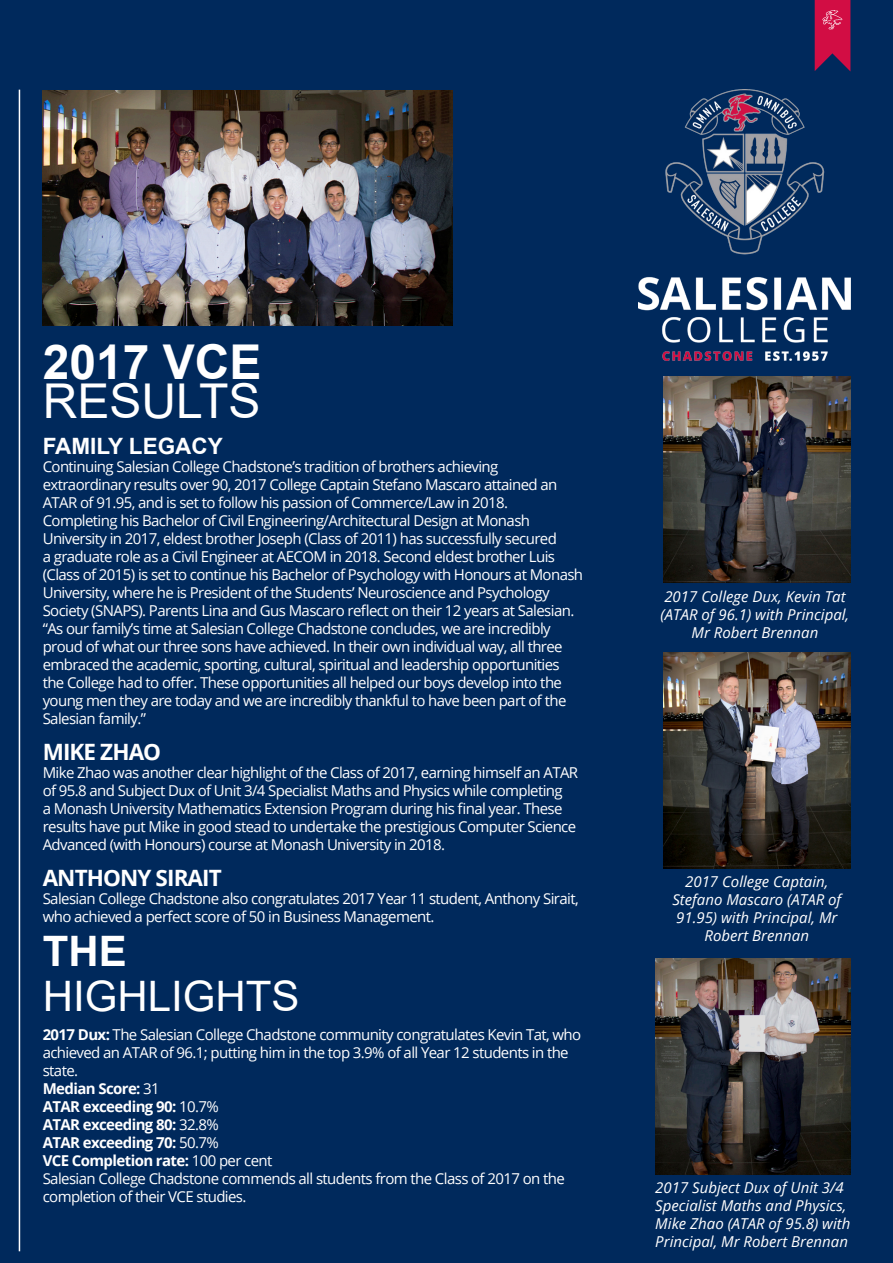
<style>
.page{position:relative;width:893px;height:1263px;background:#00295c}
.page>*{position:absolute;margin:0;border:0;box-sizing:border-box;transform-origin:0 0}
.t1{font:700 48px/39px "Arial";color:#fff}
.t2{font:42px/45px "Arial";color:#fff}
.t3{font:700 22.5px "Open Sans";letter-spacing:-.04em;color:#fff}
.t4{font:700 22.5px "Arial";color:#fff}
.t5{font:15px/18px "Open Sans";letter-spacing:-.04em;color:#fff}
.t6{font:italic 15px/18px "Open Sans";color:#fff;text-align:center}
.t7{font:700 15px "Open Sans";letter-spacing:-.04em;color:#fff}
.s1{font-weight:400}
.s2{font-weight:700}
</style>
<div class="page">
<svg style="left:815px;top:0;width:35px;height:71px;background:#b9174c"></svg>
<img style="left:638px;top:90px;width:212px;height:271px">
<hr style="left:19px;top:90px;width:1px;height:1161px;background:#fff">
<img style="left:43px;top:91px;width:409px;height:234px">
<img style="left:663px;top:653px;width:187px;height:215px">
<img style="left:663px;top:376px;width:187px;height:207px">
<img style="left:655px;top:958px;width:195px;height:217px">
<p class="t1" style="left:43px;top:343px;width:220px">2017 VCE<br><span class="s1">RESULTS</span></p>
<p class="t4" style="left:43px;top:430px;width:182px">FAMILY LEGACY</p>
<p class="t5" style="left:43px;top:457px;width:516px">Continuing Salesian College Chadstone’s tradition of brothers achieving extraordinary results over 90, 2017 College Captain Stefano Mascaro attained an<br>ATAR of 91.95, and is set to follow his passion of Commerce/Law in 2018.</p>
<p class="t5" style="left:43px;top:511px;width:542px">Completing his Bachelor of Civil Engineering/Architectural Design at Monash University in 2017, eldest brother Joseph (Class of 2011) has successfully secured<br>a graduate role as a Civil Engineer at AECOM in 2018. Second eldest brother Luis (Class of 2015) is set to continue his Bachelor of Psychology with Honours at Monash University, where he is President of the Students’ Neuroscience and Psychology Society (SNAPS). Parents Lina and Gus Mascaro reflect on their 12 years at Salesian. “As our family’s time at Salesian College Chadstone concludes, we are incredibly proud of what our three sons have achieved. In their own individual way, all three embraced the academic, sporting, cultural, spiritual and leadership opportunities the College had to offer. These opportunities all helped our boys develop into the young men they are today and we are incredibly thankful to have been part of the Salesian family.”</p>
<p class="t3" style="left:43px;top:736px;width:120px">MIKE ZHAO</p>
<p class="t5" style="left:43px;top:763px;width:537px">Mike Zhao was another clear highlight of the Class of 2017, earning himself an ATAR of 95.8 and Subject Dux of Unit 3/4 Specialist Maths and Physics while completing<br>a Monash University Mathematics Extension Program during his final year. These results have put Mike in good stead to undertake the prestigious Computer Science Advanced (with Honours) course at Monash University in 2018.</p>
<p class="t3" style="left:43px;top:862px;width:181px">ANTHONY SIRAIT</p>
<p class="t5" style="left:43px;top:889px;width:538px">Salesian College Chadstone also congratulates 2017 Year 11 student, Anthony Sirait, who achieved a perfect score of 50 in Business Management.</p>
<p class="t2" style="left:43px;top:928px;width:258px"><span class="s2">THE<br></span>HIGHLIGHTS</p>
<p class="t5" style="left:43px;top:1025px;width:540px"><span class="s2">2017 Dux:</span> The Salesian College Chadstone community congratulates Kevin Tat, who achieved an ATAR of 96.1; putting him in the top 3.9% of all Year 12 students in the state.</p>
<p class="t7" style="left:43px;top:1078px;width:119px">Median Score: <span class="s1">31</span></p>
<p class="t7" style="left:43px;top:1096px;width:178px">ATAR exceeding 90: <span class="s1">10.7%</span></p>
<p class="t7" style="left:43px;top:1114px;width:178px">ATAR exceeding 80: <span class="s1">32.8%</span></p>
<p class="t7" style="left:43px;top:1132px;width:178px">ATAR exceeding 70: <span class="s1">50.7%</span></p>
<p class="t7" style="left:43px;top:1150px;width:231px">VCE Completion rate: <span class="s1">100 per cent</span></p>
<p class="t5" style="left:43px;top:1169px;width:524px">Salesian College Chadstone commends all students from the Class of 2017 on the completion of their VCE studies.</p>
<p class="t6" style="left:661px;top:587px;width:190px">2017 College Dux, Kevin Tat (ATAR of 96.1) with Principal,<br>Mr Robert Brennan</p>
<p class="t6" style="left:672px;top:873px;width:170px">2017 College Captain,<br>Stefano Mascaro (ATAR of<br>91.95) with Principal, Mr<br>Robert Brennan</p>
<p class="t6" style="left:655px;top:1178px;width:197px;text-align:left">2017 Subject Dux of Unit 3/4<br>Specialist Maths and Physics,<br>Mike Zhao (ATAR of 95.8) with<br>Principal, Mr Robert Brennan</p>
</div>
